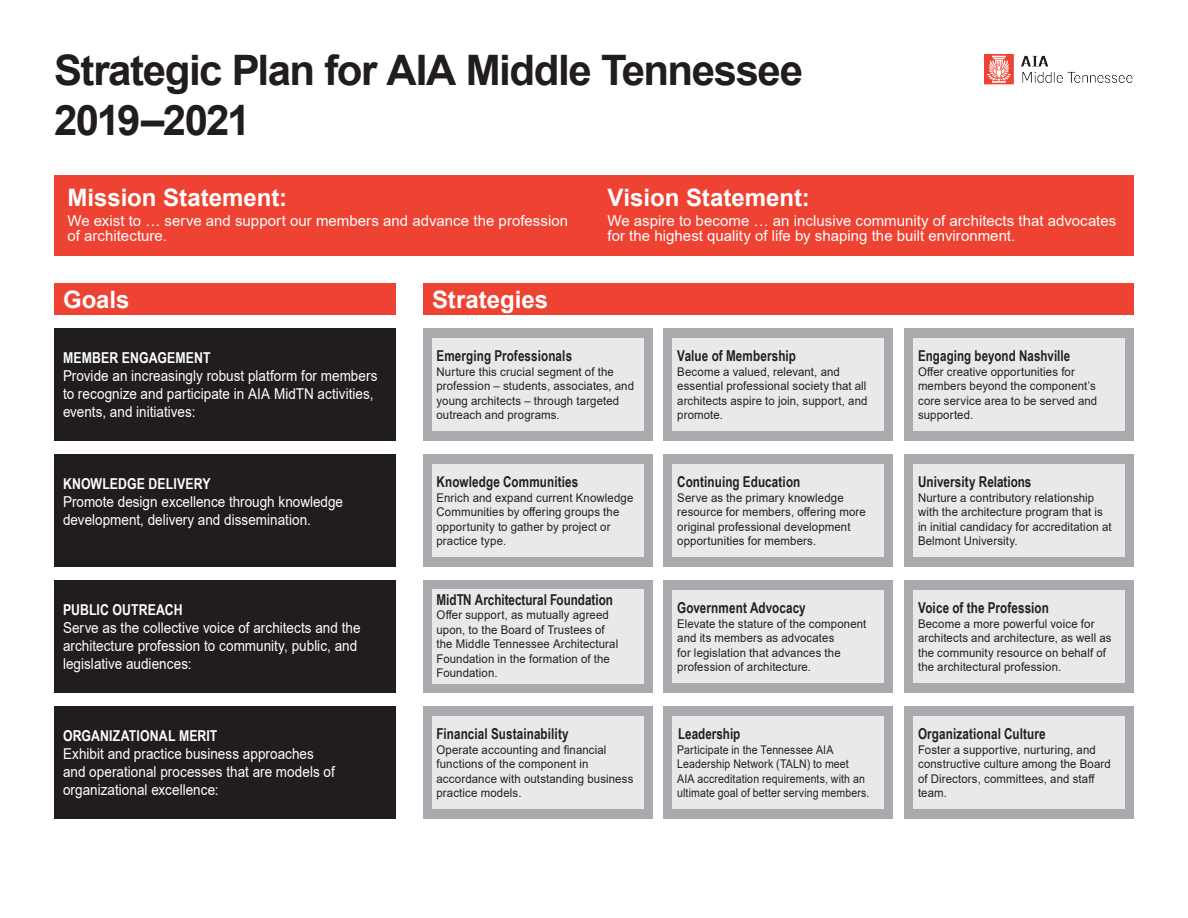
<style>
.page{position:relative;width:1188px;height:918px;background:#fff}
.page>*{position:absolute;margin:0;border:0;box-sizing:border-box;transform-origin:0 0}
.t1{font:700 42px/50.4px "Arial";letter-spacing:-.035em;color:#211d1e}
.t2{font:700 24px "Arial";color:#fff}
.t3{font:15px/18px "Arial";color:#fff;scale:.9 1}
.t4{font:700 15px "Arial Narrow";letter-spacing:.005em;color:#231f20;scale:.95 1}
.t5{font:15px/15px "Arial";color:#fff}
.t6{font:700 15px "Arial Narrow";letter-spacing:.01em;color:#fff}
.t7{font:700 15px "Arial Narrow";letter-spacing:.005em;color:#231f20;scale:.94 1}
.t8{font:12px/14.4px "Arial";letter-spacing:.01em;color:#231f20;scale:.95 1}
.t9{font:12px/14.4px "Arial";letter-spacing:.01em;color:#231f20;scale:.88 1}
</style>
<div class="page">
<div style="left:423px;top:580px;width:229px;height:113px;background:#a8aaad"></div>
<div style="left:432px;top:590px;width:212px;height:94px;background:#e9e9ea"></div>
<div style="left:54px;top:580px;width:342px;height:113px;background:#211d1e"></div>
<div style="left:664px;top:580px;width:229px;height:113px;background:#a8aaad"></div>
<div style="left:673px;top:591px;width:211px;height:92px;background:#e9e9ea"></div>
<div style="left:904px;top:580px;width:230px;height:113px;background:#a8aaad"></div>
<div style="left:914px;top:591px;width:211px;height:92px;background:#e9e9ea"></div>
<div style="left:54px;top:176px;width:1080px;height:80px;background:#ee4232"></div>
<img style="left:984px;top:54px;width:149px;height:31px">
<div style="left:54px;top:328px;width:342px;height:113px;background:#211d1e"></div>
<div style="left:423px;top:328px;width:229px;height:113px;background:#a8aaad"></div>
<div style="left:432px;top:339px;width:212px;height:92px;background:#e9e9ea"></div>
<div style="left:664px;top:328px;width:229px;height:113px;background:#a8aaad"></div>
<div style="left:673px;top:339px;width:211px;height:92px;background:#e9e9ea"></div>
<div style="left:904px;top:328px;width:230px;height:113px;background:#a8aaad"></div>
<div style="left:914px;top:339px;width:211px;height:92px;background:#e9e9ea"></div>
<div style="left:54px;top:454px;width:342px;height:113px;background:#211d1e"></div>
<div style="left:423px;top:454px;width:229px;height:113px;background:#a8aaad"></div>
<div style="left:432px;top:465px;width:212px;height:92px;background:#e9e9ea"></div>
<div style="left:664px;top:454px;width:229px;height:113px;background:#a8aaad"></div>
<div style="left:673px;top:465px;width:211px;height:92px;background:#e9e9ea"></div>
<div style="left:904px;top:454px;width:230px;height:113px;background:#a8aaad"></div>
<div style="left:914px;top:465px;width:211px;height:92px;background:#e9e9ea"></div>
<div style="left:54px;top:706px;width:342px;height:113px;background:#211d1e"></div>
<div style="left:423px;top:706px;width:229px;height:113px;background:#a8aaad"></div>
<div style="left:432px;top:717px;width:212px;height:92px;background:#e9e9ea"></div>
<div style="left:664px;top:706px;width:229px;height:113px;background:#a8aaad"></div>
<div style="left:673px;top:717px;width:211px;height:92px;background:#e9e9ea"></div>
<div style="left:904px;top:706px;width:230px;height:113px;background:#a8aaad"></div>
<div style="left:914px;top:717px;width:211px;height:92px;background:#e9e9ea"></div>
<div style="left:54px;top:284px;width:342px;height:31px;background:#ee4232"></div>
<div style="left:423px;top:284px;width:711px;height:31px;background:#ee4232"></div>
<h1 class="t1" style="left:54px;top:45px;width:751px">Strategic Plan for AIA Middle Tennessee<br>2019–2021</h1>
<h2 class="t2" style="left:68px;top:181px;width:221px">Mission Statement:</h2>
<p class="t5" style="left:68px;top:213px;width:502px">We exist to … serve and support our members and advance the profession of architecture.</p>
<h2 class="t2" style="left:63px;top:283px;width:68px">Goals</h2>
<h2 class="t2" style="left:432px;top:283px;width:118px">Strategies</h2>
<h2 class="t2" style="left:608px;top:181px;width:204px">Vision Statement:</h2>
<p class="t5" style="left:608px;top:213px;width:510px">We aspire to become … an inclusive community of architects that advocates for the highest quality of life by shaping the built environment.</p>
<p class="t6" style="left:63px;top:347px;width:149px">MEMBER ENGAGEMENT</p>
<p class="t3" style="left:63px;top:367px;width:351px">Provide an increasingly robust platform for members to recognize and participate in AIA MidTN activities, events, and initiatives:</p>
<p class="t6" style="left:63px;top:473px;width:149px">KNOWLEDGE DELIVERY</p>
<p class="t3" style="left:63px;top:493px;width:313px">Promote design excellence through knowledge development, delivery and dissemination.</p>
<p class="t6" style="left:63px;top:599px;width:121px">PUBLIC OUTREACH</p>
<p class="t3" style="left:63px;top:619px;width:332px">Serve as the collective voice of architects and the architecture profession to community, public, and legislative audiences:</p>
<p class="t6" style="left:63px;top:725px;width:156px">ORGANIZATIONAL MERIT</p>
<p class="t3" style="left:63px;top:745px;width:303px">Exhibit and practice business approaches and operational processes that are models of organizational excellence:</p>
<p class="t4" style="left:436px;top:345px;width:144px">Emerging Professionals</p>
<p class="t8" style="left:436px;top:364px;width:210px">Nurture this crucial segment of the profession – students, associates, and young architects – through targeted outreach and programs.</p>
<p class="t4" style="left:437px;top:471px;width:151px">Knowledge Communities</p>
<p class="t8" style="left:436px;top:490px;width:209px">Enrich and expand current Knowledge<br>Communities by offering groups the opportunity to gather by project or practice type.</p>
<p class="t4" style="left:436px;top:588px;width:187px">MidTN Architectural Foundation</p>
<p class="t8" style="left:436px;top:608px;width:193px">Offer support, as mutually agreed upon, to the Board of Trustees of the Middle Tennessee Architectural<br>Foundation in the formation of the<br>Foundation.</p>
<p class="t4" style="left:436px;top:723px;width:141px">Financial Sustainability</p>
<p class="t8" style="left:436px;top:742px;width:209px">Operate accounting and financial functions of the component in accordance with outstanding business practice models.</p>
<p class="t4" style="left:677px;top:345px;width:127px">Value of Membership</p>
<p class="t8" style="left:677px;top:364px;width:202px">Become a valued, relevant, and essential professional society that all architects aspire to join, support, and promote.</p>
<p class="t4" style="left:677px;top:471px;width:131px">Continuing Education</p>
<p class="t8" style="left:677px;top:490px;width:200px">Serve as the primary knowledge resource for members, offering more original professional development opportunities for members.</p>
<p class="t4" style="left:677px;top:597px;width:137px">Government Advocacy</p>
<p class="t8" style="left:677px;top:616px;width:201px">Elevate the stature of the component and its members as advocates<br>for legislation that advances the profession of architecture.</p>
<p class="t4" style="left:678px;top:723px;width:67px">Leadership</p>
<p class="t9" style="left:677px;top:742px;width:220px">Participate in the Tennessee AIA Leadership Network (TALN) to meet<br>AIA accreditation requirements, with an ultimate goal of better serving members.</p>
<p class="t7" style="left:918px;top:345px;width:164px">Engaging beyond Nashville</p>
<p class="t8" style="left:918px;top:364px;width:190px">Offer creative opportunities for members beyond the component’s core service area to be served and supported.</p>
<p class="t4" style="left:918px;top:471px;width:121px">University Relations</p>
<p class="t8" style="left:918px;top:490px;width:205px">Nurture a contributory relationship with the architecture program that is in initial candidacy for accreditation at Belmont University.</p>
<p class="t4" style="left:918px;top:597px;width:139px">Voice of the Profession</p>
<p class="t8" style="left:918px;top:616px;width:205px">Become a more powerful voice for architects and architecture, as well as the community resource on behalf of the architectural profession.</p>
<p class="t4" style="left:918px;top:723px;width:136px">Organizational Culture</p>
<p class="t8" style="left:918px;top:742px;width:204px">Foster a supportive, nurturing, and constructive culture among the Board of Directors, committees, and staff team.</p>
</div>
